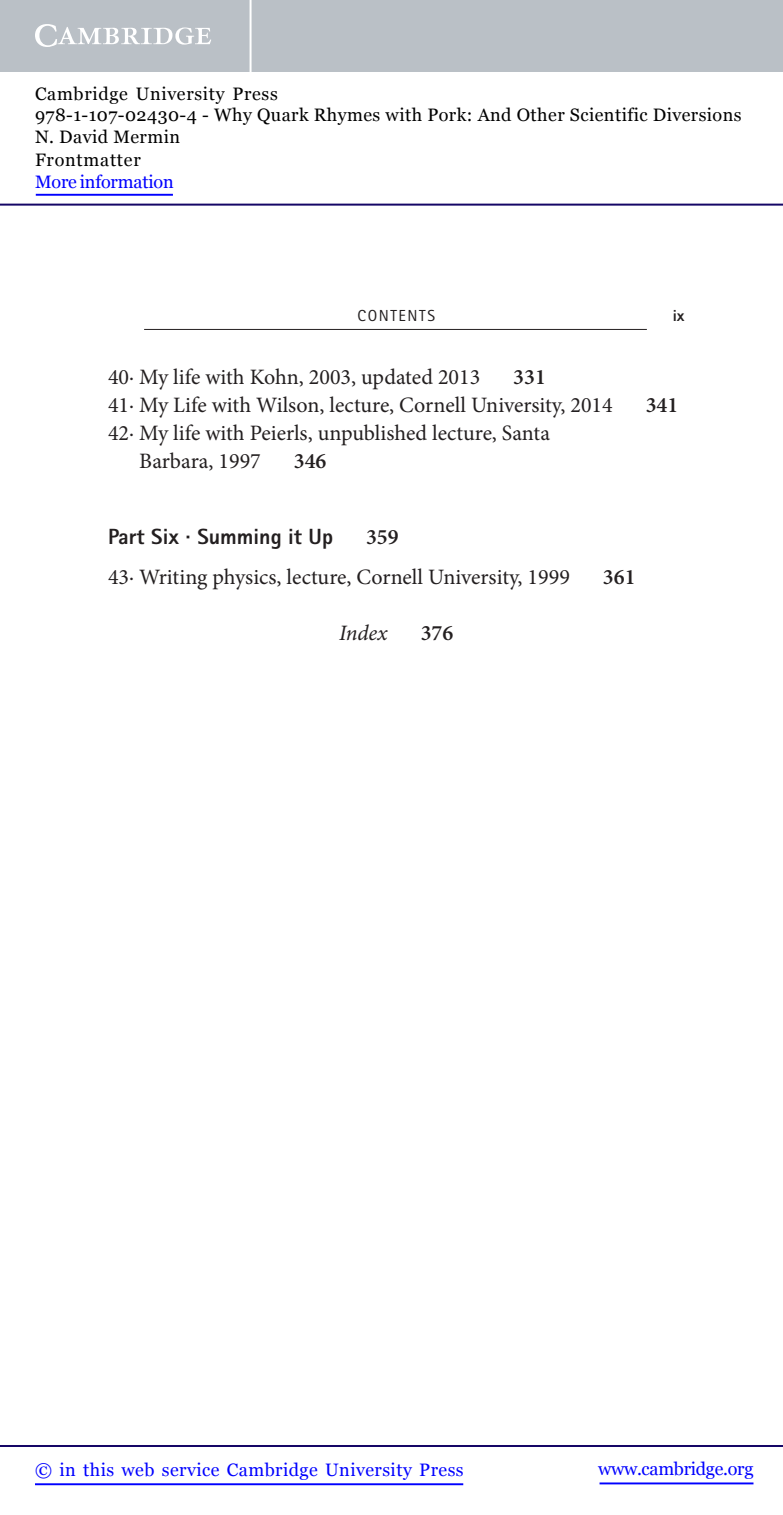
<style>
.page{position:relative;width:783px;height:1515px;background:#fff}
.page>*{position:absolute;margin:0;border:0;box-sizing:border-box;transform-origin:0 0}
.t1{font:22px/28px "Minion Pro";color:#231f20}
.t2{font:800 22px "Rotis Sans Serif Std";color:#231f20}
.t3{font:600 22px "Minion Pro";color:#231f20}
.t4{font:italic 22px "Minion Pro";letter-spacing:-.005em;color:#231f20}
.t5{font:18px/21.6px "Georgia";letter-spacing:.025em;color:#000}
.t6{font:18px "Georgia";letter-spacing:.025em;color:#00f}
.t7{font:18px "Georgia";letter-spacing:-.015em;color:#00f}
.t8{font:18px "Georgia";letter-spacing:-.01em;color:#00f}
.t9{font:16px "Rotis Sans Serif Std";letter-spacing:.1em;color:#231f20}
.t10{font:800 16px "Rotis Sans Serif Std";color:#231f20}
</style>
<div class="page">
<hr style="left:144px;top:329px;width:502px;height:1px;background:#231f20">
<hr style="left:599px;top:1482px;width:154px;height:2px;background:#00f">
<hr style="left:0;top:1445px;width:782px;height:2px;background:#150666">
<hr style="left:35px;top:1483px;width:428px;height:2px;background:#00f">
<div style="left:0;top:0;width:782px;height:72px;background:#bac0c6"></div>
<svg style="left:35px;top:24px;width:176px;height:23px"></svg>
<hr style="left:249px;top:0;width:2px;height:72px;background:#fff">
<hr style="left:0;top:204px;width:782px;height:2px;background:#150666">
<hr style="left:36px;top:194px;width:137px;height:2px;background:#00f">
<p class="t5" style="left:35px;top:83px;width:708px">Cambridge University Press<br>978-1-107-02430-4 - Why Quark Rhymes with Pork: And Other Scientific Diversions<br>N. David Mermin</p>
<p class="t5" style="left:35px;top:150px;width:107px">Frontmatter</p>
<p class="t8" style="left:35px;top:171px;width:140px">More information</p>
<p class="t9" style="left:357px;top:306px;width:79px">CONTENTS</p>
<p class="t10" style="left:672px;top:305px;width:13px">ix</p>
<p class="t1" style="left:108px;top:363px;width:373px">40· My life with Kohn, 2003, updated 2013</p>
<p class="t3" style="left:513px;top:362px;width:34px">331</p>
<p class="t1" style="left:108px;top:391px;width:506px">41· My Life with Wilson, lecture, Cornell University, 2014</p>
<p class="t3" style="left:645px;top:390px;width:34px">341</p>
<p class="t1" style="left:139px;top:419px;width:412px;text-indent:-31px">42· My life with Peierls, unpublished lecture, Santa<br>Barbara, 1997</p>
<p class="t3" style="left:294px;top:446px;width:34px">346</p>
<p class="t2" style="left:108px;top:523px;width:226px">Part Six · Summing it Up</p>
<p class="t3" style="left:366px;top:522px;width:34px">359</p>
<p class="t1" style="left:108px;top:563px;width:463px">43· Writing physics, lecture, Cornell University, 1999</p>
<p class="t3" style="left:602px;top:562px;width:34px">361</p>
<p class="t4" style="left:339px;top:618px;width:50px">Index</p>
<p class="t3" style="left:420px;top:618px;width:34px">376</p>
<p class="t6" style="left:35px;top:1459px;width:430px">© in this web service Cambridge University Press</p>
<p class="t7" style="left:598px;top:1458px;width:157px">www.cambridge.org</p>
</div>
